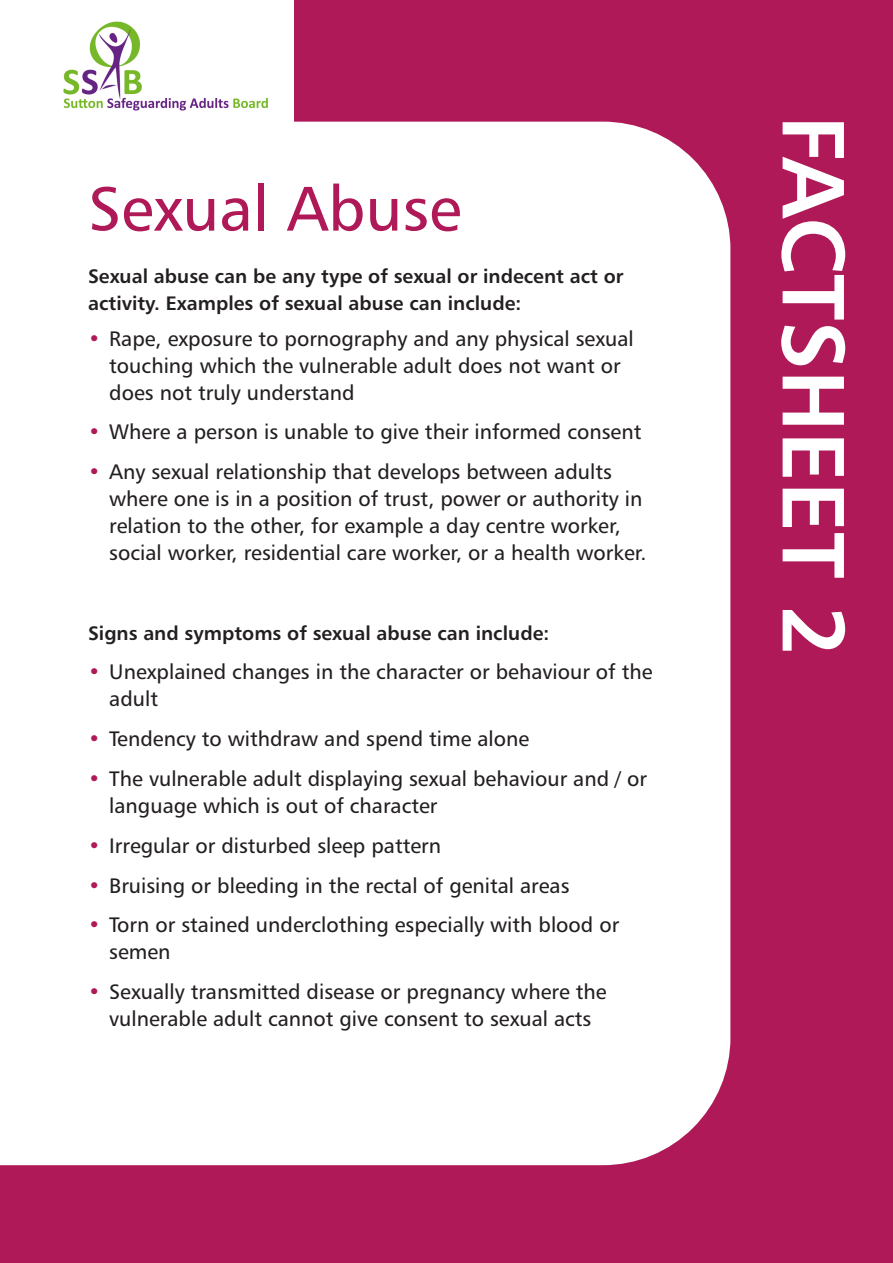
<style>
.page{position:relative;width:893px;height:1263px;background:#af1957}
.page>*{position:absolute;margin:0;border:0;box-sizing:border-box;transform-origin:0 0}
.t1{font:88.35px "Humanist 777 BT Bold B";color:#fff}
.t2{font:63px "Humanist 777 BT Roman B";color:#af1957}
.t3{font:21px/27px "Humanist 777 BT Roman B";color:#231f20}
.t4{font:19.5px/27px "Humanist 777 BT Bold B";color:#231f20}
.s1{color:#af1957}
</style>
<div class="page">
<div style="left:0;top:122px;width:730px;height:1043px;background:#fff"></div>
<img style="left:1px;top:0;width:292px;height:129px">
<h2 class="t2" style="left:88px;top:169px;width:375px">Sexual Abuse</h2>
<p class="t4" style="left:88px;top:263px;width:537px">Sexual abuse can be any type of sexual or indecent act or activity. Examples of sexual abuse can include:</p>
<p class="t3" style="left:109px;top:325px;width:526px;text-indent:-21px"><span class="s1">•</span> Rape, exposure to pornography and any physical sexual touching which the vulnerable adult does not want or does not truly understand</p>
<p class="t3" style="left:88px;top:418px;width:555px"><span class="s1">•</span> Where a person is unable to give their informed consent</p>
<p class="t3" style="left:109px;top:458px;width:539px;text-indent:-21px"><span class="s1">•</span> Any sexual relationship that develops between adults where one is in a position of trust, power or authority in relation to the other, for example a day centre worker, social worker, residential care worker, or a health worker.</p>
<p class="t4" style="left:88px;top:619px;width:463px">Signs and symptoms of sexual abuse can include:</p>
<p class="t3" style="left:109px;top:658px;width:545px;text-indent:-21px"><span class="s1">•</span> Unexplained changes in the character or behaviour of the adult</p>
<p class="t3" style="left:88px;top:725px;width:443px"><span class="s1">•</span> Tendency to withdraw and spend time alone</p>
<p class="t3" style="left:109px;top:765px;width:539px;text-indent:-21px"><span class="s1">•</span> The vulnerable adult displaying sexual behaviour and / or language which is out of character</p>
<p class="t3" style="left:88px;top:832px;width:355px"><span class="s1">•</span> Irregular or disturbed sleep pattern</p>
<p class="t3" style="left:88px;top:871px;width:483px"><span class="s1">•</span> Bruising or bleeding in the rectal of genital areas</p>
<p class="t3" style="left:109px;top:911px;width:512px;text-indent:-21px"><span class="s1">•</span> Torn or stained underclothing especially with blood or semen</p>
<p class="t3" style="left:88px;top:978px;width:520px;text-align:center"><span class="s1">•</span> Sexually transmitted disease or pregnancy where the vulnerable adult cannot give consent to sexual acts</p>
<h1 class="t1" style="left:869px;top:115px;width:543px;rotate:90deg">FACTSHEET 2</h1>
</div>
